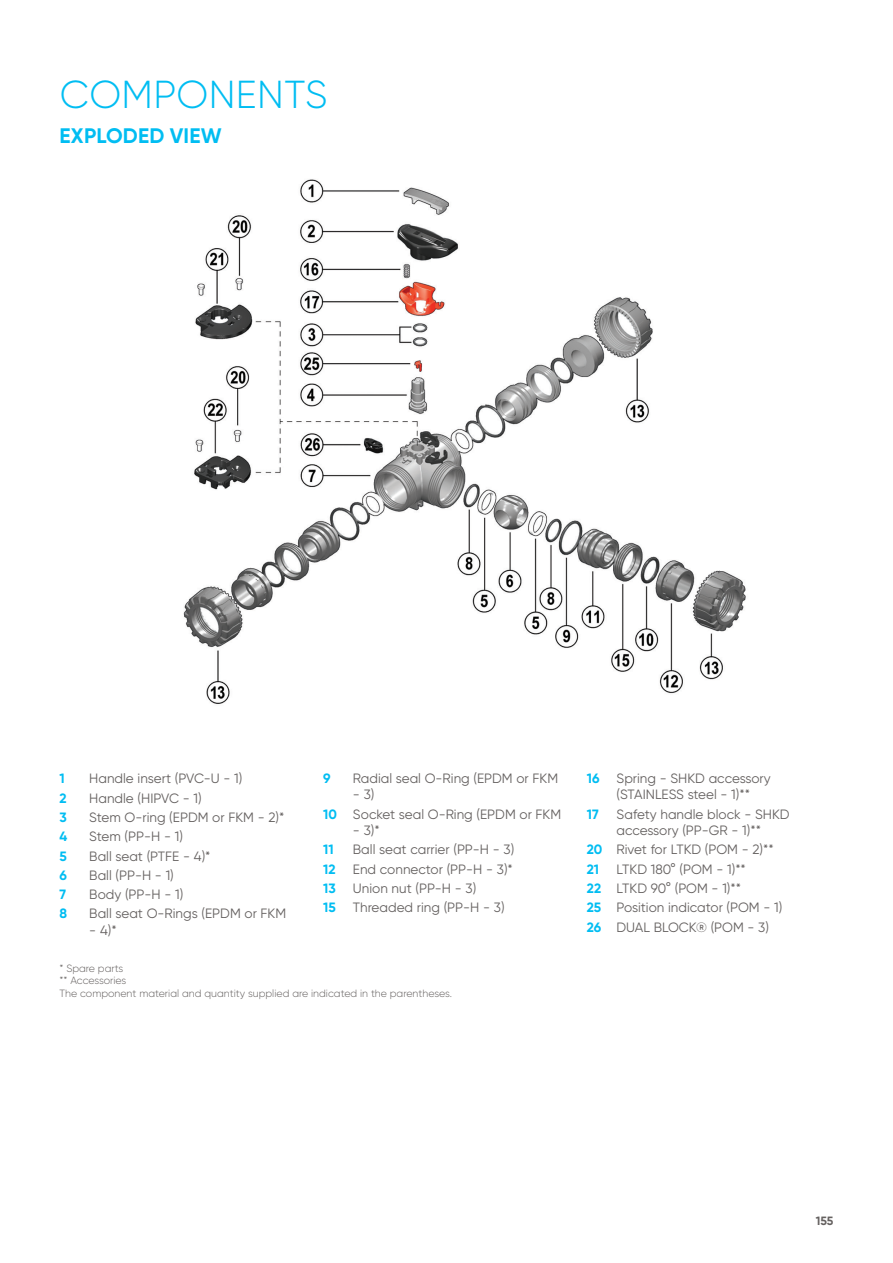
<style>
.page{position:relative;width:893px;height:1263px;background:#fff}
.page>*{position:absolute;margin:0;border:0;box-sizing:border-box;transform-origin:0 0}
.t1{font:300 39px "Gilroy";letter-spacing:.01em;color:#01bdf2}
.t2{font:700 21px "Gilroy";letter-spacing:.01em;color:#01bdf2}
.t3{font:13.5px/19.4px "Gilroy";color:#656160}
.t4{font:700 13.5px "Gilroy";color:#01bdf2}
.t5{font:700 12px "Gilroy";color:#656160}
.t6{font:300 10.5px/12.6px "Gilroy";color:#656160}
.s1{font-weight:700;color:#01bdf2}
</style>
<div class="page">
<img style="left:183px;top:179px;width:563px;height:525px">
<h1 class="t1" style="left:60px;top:71px;width:269px">COMPONENTS</h1>
<h2 class="t2" style="left:60px;top:123px;width:164px">EXPLODED VIEW</h2>
<p class="t4" style="left:60px;top:770px;width:7px">1</p>
<p class="t3" style="left:89px;top:769px;width:155px">Handle insert (PVC-U - 1)</p>
<p class="t4" style="left:60px;top:789px;width:9px">2</p>
<p class="t3" style="left:89px;top:788px;width:114px">Handle (HIPVC - 1)</p>
<p class="t4" style="left:60px;top:809px;width:9px">3</p>
<p class="t3" style="left:89px;top:807px;width:197px">Stem O-ring (EPDM or FKM - 2)*</p>
<p class="t4" style="left:60px;top:828px;width:9px">4</p>
<p class="t3" style="left:89px;top:827px;width:95px">Stem (PP-H - 1)</p>
<p class="t4" style="left:60px;top:847px;width:9px">5</p>
<p class="t3" style="left:89px;top:846px;width:123px">Ball seat (PTFE - 4)*</p>
<p class="t4" style="left:60px;top:867px;width:9px">6</p>
<p class="t3" style="left:89px;top:865px;width:86px">Ball (PP-H - 1)</p>
<p class="t4" style="left:60px;top:886px;width:8px">7</p>
<p class="t3" style="left:89px;top:884px;width:96px">Body (PP-H - 1)</p>
<p class="t4" style="left:60px;top:905px;width:9px">8</p>
<p class="t3" style="left:89px;top:904px;width:198px">Ball seat O-Rings (EPDM or FKM</p>
<p class="t3" style="left:89px;top:920px;width:29px">- 4)*</p>
<p class="t4" style="left:323px;top:770px;width:9px">9</p>
<p class="t3" style="left:353px;top:769px;width:207px">Radial seal O-Ring (EPDM or FKM</p>
<p class="t3" style="left:323px;top:785px;width:240px;text-indent:30px">- 3)<br><span class="s1">10</span> Socket seal O-Ring (EPDM or FKM</p>
<p class="t3" style="left:353px;top:820px;width:28px">- 3)*</p>
<p class="t4" style="left:323px;top:841px;width:12px">11</p>
<p class="t3" style="left:353px;top:840px;width:163px">Ball seat carrier (PP-H - 3)</p>
<p class="t4" style="left:323px;top:860px;width:14px">12</p>
<p class="t3" style="left:353px;top:859px;width:161px">End connector (PP-H - 3)*</p>
<p class="t4" style="left:323px;top:880px;width:14px">13</p>
<p class="t3" style="left:353px;top:878px;width:125px">Union nut (PP-H - 3)</p>
<p class="t4" style="left:323px;top:899px;width:14px">15</p>
<p class="t3" style="left:353px;top:898px;width:153px">Threaded ring (PP-H - 3)</p>
<p class="t6" style="left:60px;top:961px;width:394px">* Spare parts<br>** Accessories<br>The component material and quantity supplied are indicated in the parentheses.</p>
<p class="t4" style="left:587px;top:770px;width:14px">16</p>
<p class="t3" style="left:617px;top:770px;width:156px;line-height:16.2px">Spring - SHKD accessory (STAINLESS steel - 1)**</p>
<p class="t4" style="left:587px;top:806px;width:13px">17</p>
<p class="t3" style="left:617px;top:806px;width:175px;line-height:16.2px">Safety handle block - SHKD accessory (PP-GR - 1)**</p>
<p class="t3" style="left:587px;top:840px;width:188px"><span class="s1">20</span> Rivet for LTKD (POM - 2)**<br><span class="s1">21</span></p>
<p class="t3" style="left:587px;top:859px;width:197px;text-indent:30px">LTKD 180° (POM - 1)**<br><span class="s1">22</span> LTKD 90° (POM - 1)**<br><span class="s1">25</span> Position indicator (POM - 1)<br><span class="s1">26</span> DUAL BLOCK® (POM - 3)</p>
<p class="t5" style="left:816px;top:1213px;width:19px">155</p>
</div>
